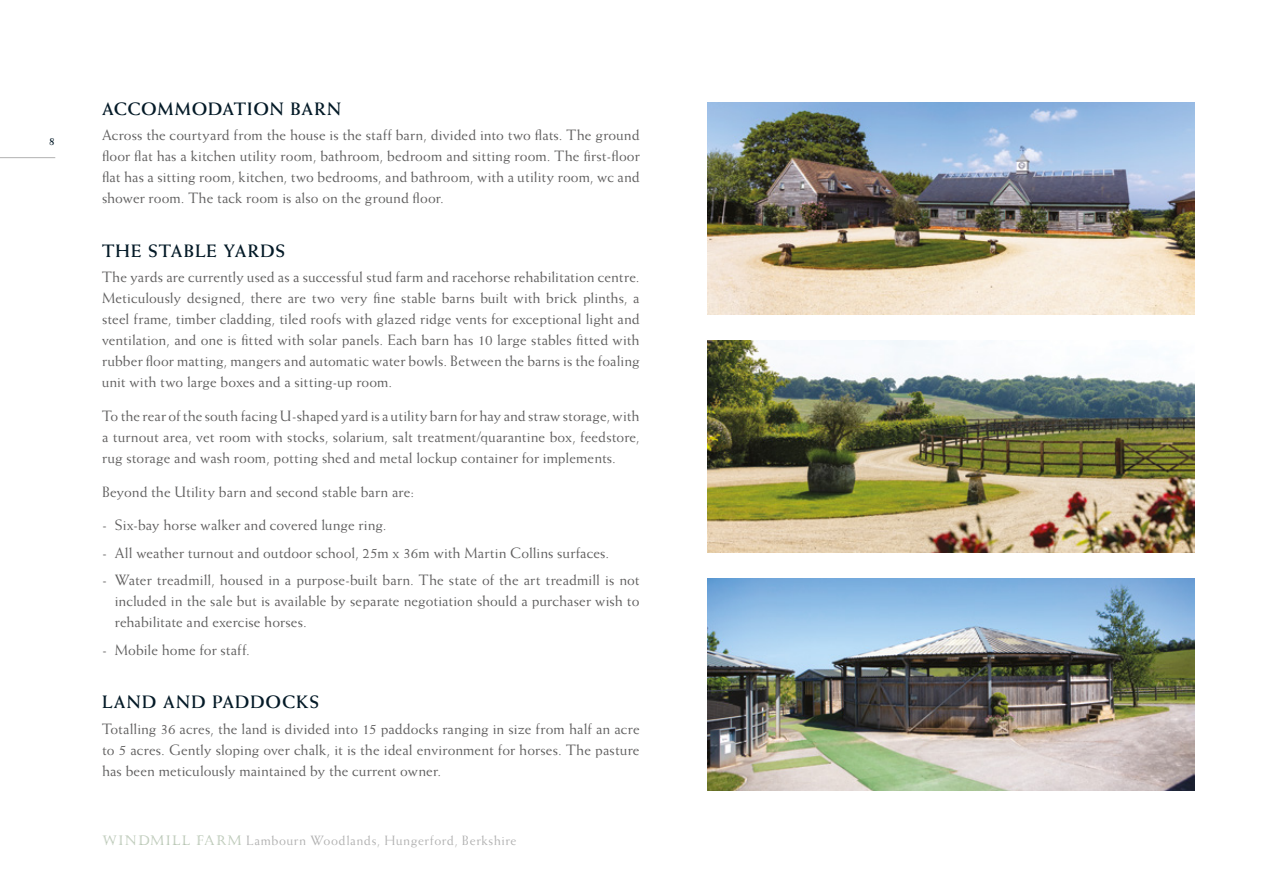
<style>
.page{position:relative;width:1263px;height:893px;background:#fff}
.page>*{position:absolute;margin:0;border:0;box-sizing:border-box;transform-origin:0 0}
.t1{font:700 18px "Weiss Std";letter-spacing:.05em;color:#041a27}
.t2{font:15px/21px "Weiss Std";letter-spacing:.005em;color:#5f5e5e;text-align:justify}
.t3{font:italic 15px "Weiss Std";color:#041a27}
.t4{font:13.5px "Weiss Std";letter-spacing:.045em;color:#b2b2b2}
.s1{font-family:"Castellar";color:#a9baa4}
</style>
<div class="page">
<hr style="left:0;top:157px;width:55px;height:1px;background:#b2b2b2">
<img style="left:708px;top:102px;width:487px;height:213px">
<img style="left:708px;top:340px;width:487px;height:213px">
<img style="left:708px;top:578px;width:487px;height:213px">
<p class="t3" style="left:49px;top:131px;width:8px">8</p>
<p class="t1" style="left:102px;top:98px;width:241px">ACCOMMODATION BARN</p>
<p class="t2" style="left:102px;top:124px;width:539px">Across the courtyard from the house is the staff barn, divided into two flats. The ground floor flat has a kitchen utility room, bathroom, bedroom and sitting room. The first-floor flat has a sitting room, kitchen, two bedrooms, and bathroom, with a utility room, wc and shower room. The tack room is also on the ground floor.</p>
<p class="t1" style="left:102px;top:240px;width:185px">THE STABLE YARDS</p>
<p class="t2" style="left:102px;top:266px;width:539px">The yards are currently used as a successful stud farm and racehorse rehabilitation centre.<br>Meticulously designed, there are two very fine stable barns built with brick plinths, a steel frame, timber cladding, tiled roofs with glazed ridge vents for exceptional light and ventilation, and one is fitted with solar panels. Each barn has 10 large stables fitted with rubber floor matting, mangers and automatic water bowls. Between the barns is the foaling unit with two large boxes and a sitting-up room.</p>
<p class="t2" style="left:102px;top:405px;width:539px">To the rear of the south facing U-shaped yard is a utility barn for hay and straw storage, with a turnout area, vet room with stocks, solarium, salt treatment/quarantine box, feedstore, rug storage and wash room, potting shed and metal lockup container for implements.</p>
<p class="t2" style="left:102px;top:481px;width:314px">Beyond the Utility barn and second stable barn are:</p>
<p class="t2" style="left:102px;top:515px;width:286px">- Six-bay horse walker and covered lunge ring.</p>
<p class="t2" style="left:102px;top:542px;width:509px">- All weather turnout and outdoor school, 25m x 36m with Martin Collins surfaces.</p>
<p class="t2" style="left:115px;top:569px;width:526px;text-indent:-13px">- Water treadmill, housed in a purpose-built barn. The state of the art treadmill is not included in the sale but is available by separate negotiation should a purchaser wish to rehabilitate and exercise horses.</p>
<p class="t2" style="left:102px;top:639px;width:149px">- Mobile home for staff.</p>
<p class="t1" style="left:102px;top:692px;width:219px">LAND AND PADDOCKS</p>
<p class="t2" style="left:102px;top:718px;width:539px">Totalling 36 acres, the land is divided into 15 paddocks ranging in size from half an acre to 5 acres. Gently sloping over chalk, it is the ideal environment for horses. The pasture has been meticulously maintained by the current owner.</p>
<p class="t4" style="left:102px;top:832px;width:416px"><span class="s1">WINDMILL FARM</span> Lambourn Woodlands, Hungerford, Berkshire</p>
</div>
